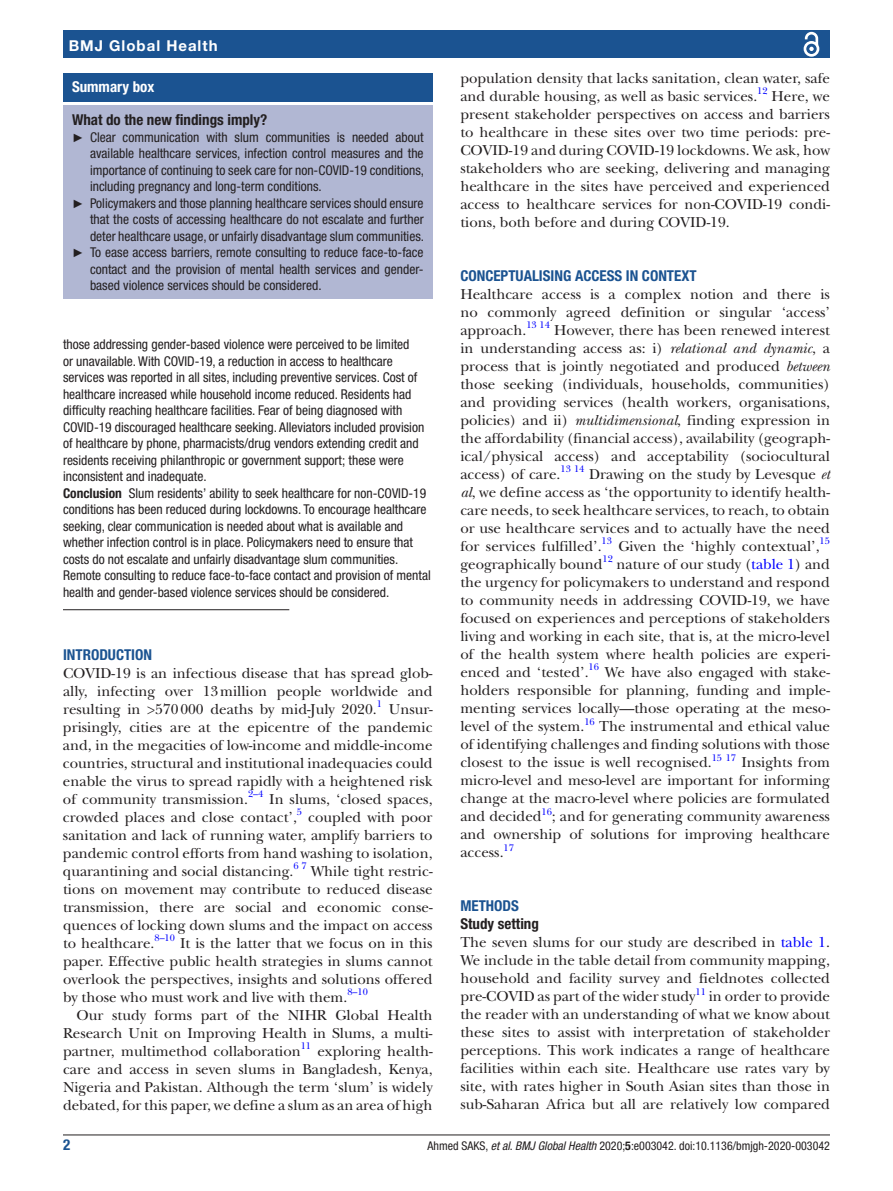
<style>
.page{position:relative;width:893px;height:1191px;background:#fff}
.page>*{position:absolute;margin:0;border:0;box-sizing:border-box;transform-origin:0 0}
.t1{font:15px/18px "New Baskerville";color:#231f20;text-align:justify}
.t2{font:700 condensed 15px "Helvetica Neue LT Std";color:#1b5391}
.t3{font:700 condensed 15px "Helvetica Neue LT Std";color:#231f20}
.t4{font:700 15px "Helvetica Neue LT Std";letter-spacing:.065em;color:#fff}
.t5{font:700 condensed 15px "Helvetica Neue LT Std";color:#fff}
.t6{font:condensed 13.5px/16.5px "Helvetica Neue LT Std";color:#231f20}
.t7{font:condensed 12px "Helvetica Neue LT Std";color:#231f20}
.t8{font:9.9px "New Baskerville";color:#00f}
.s1{font-family:"Arial";font-stretch:normal;font-size:12px}
.s2{font-weight:700}
.s3{font-style:italic}
.s4{color:#00f}
</style>
<div class="page">
<hr style="left:63px;top:1134px;width:767px;height:1px;background:#231f20">
<div style="left:63px;top:31px;width:767px;height:27px;background:#1b5391"></div>
<svg style="left:803px;top:31px;width:17px;height:26px"></svg>
<hr style="left:63px;top:609px;width:226px;height:1px;background:#231f20">
<div style="left:63px;top:73px;width:370px;height:28px;background:#1b5391"></div>
<div style="left:63px;top:106px;width:370px;height:193px;background:#b1b7d3"></div>
<p class="t4" style="left:69px;top:36px;width:150px">BMJ Global Health</p>
<p class="t5" style="left:72px;top:78px;width:84px">Summary box</p>
<p class="t3" style="left:72px;top:111px;width:197px">What do the new findings imply?</p>
<p class="t6" style="left:72px;top:129px;width:353px"><span class="s1">►</span> Clear communication with slum communities is needed about</p>
<p class="t6" style="left:90px;top:145px;width:335px">available healthcare services, infection control measures and the</p>
<p class="t6" style="left:90px;top:162px;width:336px">importance of continuing to seek care for non-COVID-19 conditions,</p>
<p class="t6" style="left:90px;top:178px;width:233px">including pregnancy and long-term conditions.</p>
<p class="t6" style="left:72px;top:195px;width:353px"><span class="s1">►</span> Policymakers and those planning healthcare services should ensure</p>
<p class="t6" style="left:90px;top:211px;width:335px">that the costs of accessing healthcare do not escalate and further</p>
<p class="t6" style="left:90px;top:228px;width:336px">deter healthcare usage, or unfairly disadvantage slum communities.</p>
<p class="t6" style="left:72px;top:244px;width:353px"><span class="s1">►</span> To ease access barriers, remote consulting to reduce face-to-face</p>
<p class="t6" style="left:90px;top:261px;width:335px">contact and the provision of mental health services and gender-</p>
<p class="t6" style="left:90px;top:277px;width:233px">based violence services should be considered.</p>
<p class="t6" style="left:63px;top:335px;width:369px">those addressing gender-based violence were perceived to be limited<br>or unavailable. With COVID-19, a reduction in access to healthcare services was reported in all sites, including preventive services. Cost of healthcare increased while household income reduced. Residents had difficulty reaching healthcare facilities. Fear of being diagnosed with COVID-19 discouraged healthcare seeking. Alleviators included provision of healthcare by phone, pharmacists/drug vendors extending credit and residents receiving philanthropic or government support; these were inconsistent and inadequate.<br><span class="s2">Conclusion</span> Slum residents’ ability to seek healthcare for non-COVID-19 conditions has been reduced during lockdowns. To encourage healthcare seeking, clear communication is needed about what is available and whether infection control is in place. Policymakers need to ensure that costs do not escalate and unfairly disadvantage slum communities.<br>Remote consulting to reduce face-to-face contact and provision of mental health and gender-based violence services should be considered.</p>
<p class="t2" style="left:63px;top:645px;width:91px">INTRODUCTION</p>
<p class="t1" style="left:63px;top:664px;width:371px">COVID-19 is an infectious disease that has spread glob&shy;ally, infecting over 13million people worldwide and resulting in &gt;570000 deaths by mid-July 2020.</p>
<p class="t8" style="left:377px;top:698px;width:7px">1</p>
<p class="t1" style="left:63px;top:700px;width:371px;text-indent:326px">Unsur&shy;prisingly, cities are at the epicentre of the pandemic and, in the megacities of low-income and middle-income countries, structural and institutional inadequacies could enable the virus to spread rapidly with a heightened risk of community transmission.</p>
<p class="t8" style="left:248px;top:788px;width:17px">2–4</p>
<p class="t1" style="left:63px;top:790px;width:371px;text-indent:206px">In slums, ‘closed spaces, crowded places and close contact’,<sup>5</sup> coupled with poor sanitation and lack of running water, amplify barriers to pandemic control efforts from hand washing to isolation, quarantining and social distancing.<sup>6</sup> <sup>7</sup> While tight restric&shy;tions on movement may contribute to reduced disease transmission, there are social and economic conse&shy;quences of locking down slums and the impact on access to healthcare.</p>
<p class="t8" style="left:154px;top:932px;width:22px">8–10</p>
<p class="t1" style="left:63px;top:934px;width:371px;text-indent:117px">It is the latter that we focus on in this paper. Effective public health strategies in slums cannot overlook the perspectives, insights and solutions offered by those who must work and live with them.</p>
<p class="t8" style="left:347px;top:986px;width:22px">8–10</p>
<p class="t1" style="left:63px;top:1006px;width:371px;text-indent:14px">Our study forms part of the NIHR Global Health Research Unit on Improving Health in Slums, a multi&shy;partner, multimethod collaboration</p>
<p class="t8" style="left:301px;top:1040px;width:12px">11</p>
<p class="t1" style="left:63px;top:1042px;width:371px;text-indent:254px">exploring health&shy;care and access in seven slums in Bangladesh, Kenya, Nigeria and Pakistan. Although the term ‘slum’ is widely debated, for this paper, we define a slum as an area of high</p>
<p class="t1" style="left:460px;top:69px;width:371px">population density that lacks sanitation, clean water, safe and durable housing, as well as basic services.</p>
<p class="t8" style="left:757px;top:85px;width:12px">12</p>
<p class="t1" style="left:460px;top:87px;width:371px;text-indent:311px">Here, we present stakeholder perspectives on access and barriers to healthcare in these sites over two time periods: pre-COVID-19 and during COVID-19 lockdowns. We ask, how stakeholders who are seeking, delivering and managing healthcare in the sites have perceived and experienced access to healthcare services for non-COVID-19 condi&shy;tions, both before and during COVID-19.</p>
<p class="t2" style="left:460px;top:267px;width:238px">CONCEPTUALISING ACCESS IN CONTEXT</p>
<p class="t1" style="left:460px;top:285px;width:371px">Healthcare access is a complex notion and there is no commonly agreed definition or singular ‘access’ approach.</p>
<p class="t8" style="left:526px;top:319px;width:25px">13 14</p>
<p class="t1" style="left:460px;top:321px;width:371px;text-indent:94px">However, there has been renewed interest in understanding access as: i) <span class="s3">relational and dynamic</span>, a process that is jointly negotiated and produced <span class="s3">between </span>those seeking (individuals, households, communities) and providing services (health workers, organisations, policies) and ii) <span class="s3">multidimensional</span>, finding expression in the affordability (financial access), availability (geograph&shy;ical/physical access) and acceptability (sociocultural access) of care.</p>
<p class="t8" style="left:560px;top:463px;width:25px">13 14</p>
<p class="t1" style="left:460px;top:465px;width:371px;text-indent:129px">Drawing on the study by Levesque <span class="s3">et al</span>, we define access as ‘the opportunity to identify health&shy;care needs, to seek healthcare services, to reach, to obtain or use healthcare services and to actually have the need for services fulfilled’.</p>
<p class="t8" style="left:602px;top:535px;width:12px">13</p>
<p class="t1" style="left:618px;top:537px;width:203px">Given the ‘highly contextual’,</p>
<p class="t8" style="left:820px;top:535px;width:12px">15</p>
<p class="t1" style="left:460px;top:555px;width:144px">geographically bound</p>
<p class="t8" style="left:603px;top:553px;width:12px">12</p>
<p class="t1" style="left:460px;top:555px;width:371px;text-indent:156px">nature of our study (<span class="s4">table 1</span>) and the urgency for policymakers to understand and respond to community needs in addressing COVID-19, we have focused on experiences and perceptions of stakeholders living and working in each site, that is, at the micro-level of the health system where health policies are experi&shy;enced and ‘tested’.</p>
<p class="t8" style="left:589px;top:661px;width:12px">16</p>
<p class="t1" style="left:460px;top:663px;width:371px;text-indent:145px">We have also engaged with stake&shy;holders responsible for planning, funding and imple&shy;menting services locally—those operating at the meso&shy;level of the system.</p>
<p class="t8" style="left:584px;top:715px;width:12px">16</p>
<p class="t1" style="left:460px;top:717px;width:371px;text-indent:139px">The instrumental and ethical value of identifying challenges and finding solutions with those closest to the issue is well recognised.</p>
<p class="t8" style="left:712px;top:751px;width:26px">15 17</p>
<p class="t1" style="left:460px;top:753px;width:371px;text-indent:281px">Insights from micro-level and meso-level are important for informing change at the macro-level where policies are formulated and decided<sup>16</sup>; and for generating community awareness and ownership of solutions for improving healthcare access.</p>
<p class="t8" style="left:504px;top:841px;width:12px">17</p>
<p class="t2" style="left:460px;top:897px;width:60px">METHODS</p>
<p class="t3" style="left:460px;top:915px;width:80px">Study setting</p>
<p class="t1" style="left:460px;top:933px;width:371px">The seven slums for our study are described in <span class="s4">table 1</span>.<br>We include in the table detail from community mapping, household and facility survey and fieldnotes collected pre-COVID as part of the wider study</p>
<p class="t8" style="left:695px;top:985px;width:12px">11</p>
<p class="t1" style="left:460px;top:987px;width:371px;text-indent:248px">in order to provide the reader with an understanding of what we know about these sites to assist with interpretation of stakeholder perceptions. This work indicates a range of healthcare facilities within each site. Healthcare use rates vary by site, with rates higher in South Asian sites than those in sub-Saharan Africa but all are relatively low compared</p>
<p class="t2" style="left:63px;top:1135px;width:9px">2</p>
<p class="t7" style="left:427px;top:1138px;width:404px">Ahmed SAKS, <span class="s3">et al</span>. <span class="s3">BMJ Global Health</span> 2020;<span class="s2">5</span>:e003042. doi:10.1136/bmjgh-2020-003042</p>
</div>
